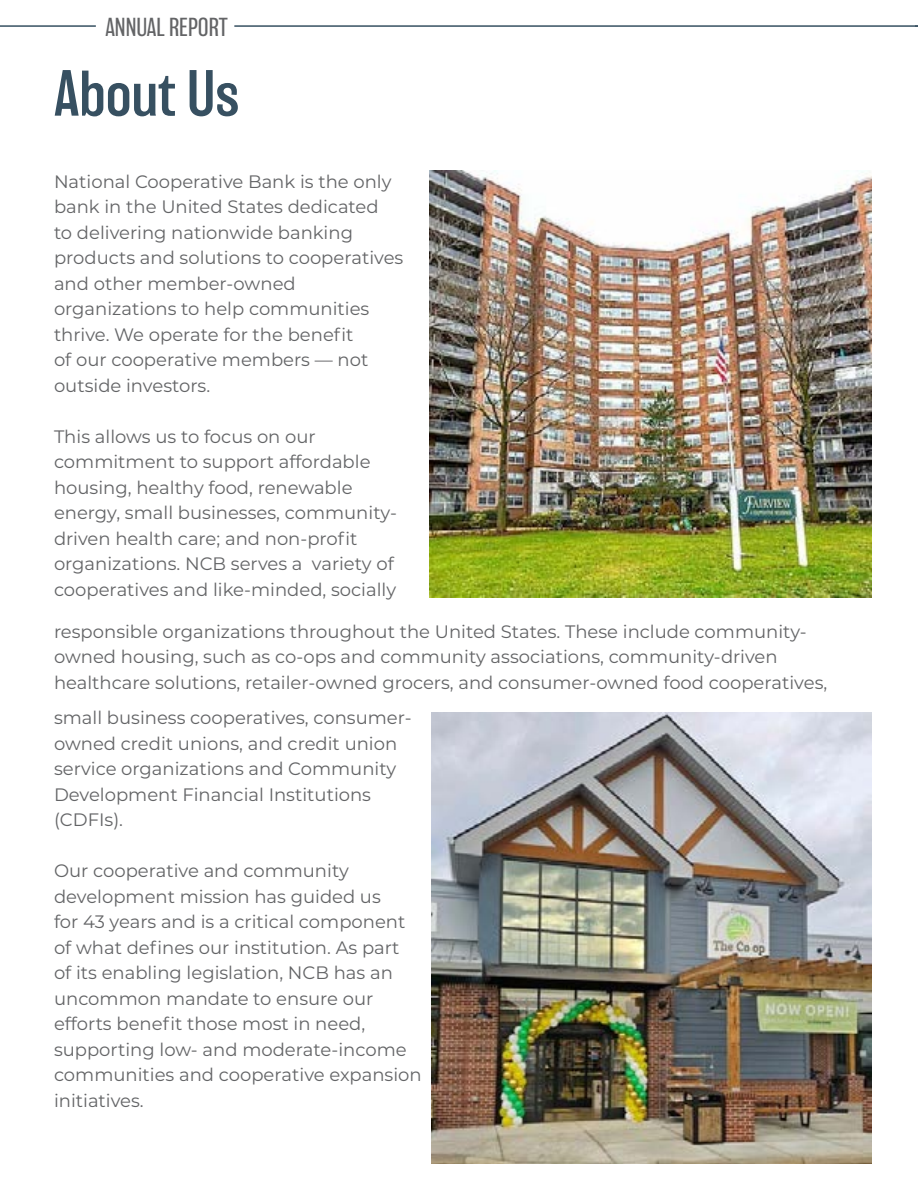
<style>
.page{position:relative;width:918px;height:1188px;background:#fff}
.page>*{position:absolute;margin:0;border:0;box-sizing:border-box;transform-origin:0 0}
.t1{font:300 60px "Balboa";color:#375061}
.t2{font:200 24px "Balboa";color:#636466}
.t3{font:18px/25.5px "Montserrat";color:#636466}
</style>
<div class="page">
<img style="left:429px;top:170px;width:443px;height:427px">
<img style="left:432px;top:712px;width:440px;height:452px">
<hr style="left:0;top:25px;width:96px;height:2px;background:#375061">
<hr style="left:234px;top:25px;width:684px;height:2px;background:#375061">
<h2 class="t2" style="left:105px;top:14px;width:124px">ANNUAL REPORT</h2>
<h1 class="t1" style="left:54px;top:62px;width:187px">About Us</h1>
<p class="t3" style="left:54px;top:168px;width:351px">National Cooperative Bank is the only bank in the United States dedicated<br>to delivering nationwide banking products and solutions to cooperatives and other member-owned organizations to help communities thrive. We operate for the beneft<br>of our cooperative members — not outside investors.</p>
<p class="t3" style="left:54px;top:423px;width:344px">This allows us to focus on our commitment to support affordable housing, healthy food, renewable energy, small businesses, community&shy;driven health care; and non-proft organizations. NCB serves a variety of cooperatives and like-minded, socially</p>
<p class="t3" style="left:54px;top:618px;width:775px">responsible organizations throughout the United States. These include community&shy;owned housing, such as co-ops and community associations, community-driven healthcare solutions, retailer-owned grocers, and consumer-owned food cooperatives,</p>
<p class="t3" style="left:54px;top:704px;width:359px">small business cooperatives, consumer&shy;owned credit unions, and credit union service organizations and Community<br>Development Financial Institutions (CDFIs).</p>
<p class="t3" style="left:54px;top:857px;width:369px">Our cooperative and community development mission has guided us<br>for 43 years and is a critical component of what defnes our institution. As part of its enabling legislation, NCB has an uncommon mandate to ensure our efforts beneft those most in need, supporting low- and moderate-income communities and cooperative expansion initiatives.</p>
</div>
